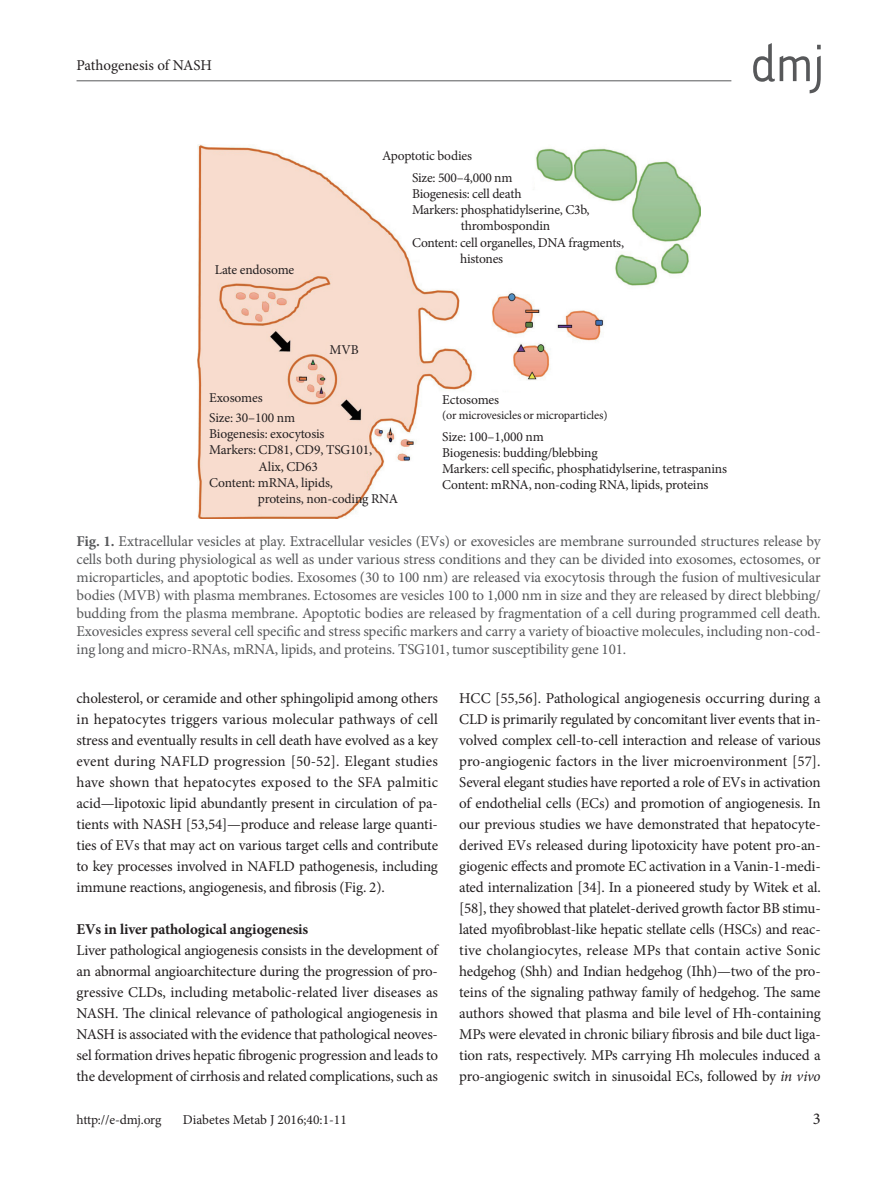
<style>
.page{position:relative;width:893px;height:1191px;background:#fff}
.page>*{position:absolute;margin:0;border:0;box-sizing:border-box;transform-origin:0 0}
.t1{font:16.5px "Minion Pro";color:#231f20}
.본문{font:15px/21px "Minion Pro";letter-spacing:-.015em;color:#231f20;text-align:justify}
.캡션{font:15px/18px "Minion Pro";letter-spacing:-.015em;color:#57585a;text-align:justify}
.소제목2{font:700 15px "Minion Pro";letter-spacing:-.01em;color:#231f20}
.그림지문{font:13.5px/16.2px "Minion Pro";letter-spacing:-.015em;color:#231f20}
.그림지문-2{font:12px "Minion Pro";letter-spacing:-.01em;color:#231f20}
.s1{font-weight:700}
.s2{font-style:italic}
</style>
<div class="page">
<hr style="left:77px;top:80px;width:654px;height:1px;background:#57585a">
<svg style="left:753px;top:43px;width:68px;height:50px"></svg>
<img style="left:197px;top:145px;width:503px;height:374px">
<p class="본문" style="left:77px;top:55px;width:137px">Pathogenesis of NASH</p>
<p class="그림지문" style="left:215px;top:261px;width:81px">Late endosome</p>
<p class="그림지문" style="left:382px;top:148px;width:92px">Apoptotic bodies</p>
<p class="그림지문" style="left:412px;top:169px;width:102px">Size: 500–4,000 nm</p>
<p class="그림지문" style="left:412px;top:185px;width:111px">Biogenesis: cell death</p>
<p class="그림지문" style="left:461px;top:202px;width:130px;text-indent:-49px">Markers: phosphatidylserine, C3b, thrombospondin</p>
<p class="그림지문" style="left:460px;top:234px;width:165px;text-indent:-48px">Content: cell organelles, DNA fragments, histones</p>
<p class="그림지문" style="left:330px;top:341px;width:31px">MVB</p>
<p class="그림지문" style="left:209px;top:390px;width:55px">Exosomes</p>
<p class="그림지문" style="left:442px;top:391px;width:58px">Ectosomes</p>
<p class="그림지문-2" style="left:442px;top:407px;width:167px">(or microvesicles or microparticles)</p>
<p class="그림지문" style="left:209px;top:410px;width:87px">Size: 30–100 nm</p>
<p class="그림지문" style="left:209px;top:426px;width:117px">Biogenesis: exocytosis</p>
<p class="그림지문" style="left:209px;top:442px;width:164px;text-align:center">Markers: CD81, CD9, TSG101,<br>Alix, CD63</p>
<p class="그림지문" style="left:258px;top:474px;width:142px;text-indent:-49px">Content: mRNA, lipids,<br>proteins, non-coding RNA</p>
<p class="그림지문" style="left:442px;top:428px;width:103px">Size: 100–1,000 nm</p>
<p class="그림지문" style="left:442px;top:444px;width:157px">Biogenesis: budding/blebbing</p>
<p class="그림지문" style="left:442px;top:461px;width:286px">Markers: cell specific, phosphatidylserine, tetraspanins</p>
<p class="그림지문" style="left:442px;top:477px;width:268px">Content: mRNA, non-coding RNA, lipids, proteins</p>
<p class="캡션" style="left:77px;top:532px;width:746px"><span class="s1">Fig. 1.</span> Extracellular vesicles at play. Extracellular vesicles (EVs) or exovesicles are membrane surrounded structures release by cells both during physiological as well as under various stress conditions and they can be divided into exosomes, ectosomes, or microparticles, and apoptotic bodies. Exosomes (30 to 100 nm) are released via exocytosis through the fusion of multivesicular bodies (MVB) with plasma membranes. Ectosomes are vesicles 100 to 1,000 nm in size and they are released by direct blebbing/ budding from the plasma membrane. Apoptotic bodies are released by fragmentation of a cell during programmed cell death.<br>Exovesicles express several cell specific and stress specific markers and carry a variety of bioactive molecules, including non-cod&shy;ing long and micro-RNAs, mRNA, lipids, and proteins. TSG101, tumor susceptibility gene 101.</p>
<p class="본문" style="left:77px;top:688px;width:363px">cholesterol, or ceramide and other sphingolipid among others in hepatocytes triggers various molecular pathways of cell stress and eventually results in cell death have evolved as a key event during NAFLD progression [50-52]. Elegant studies have shown that hepatocytes exposed to the SFA palmitic acid—lipotoxic lipid abundantly present in circulation of pa&shy;tients with NASH [53,54]—produce and release large quanti&shy;ties of EVs that may act on various target cells and contribute to key processes involved in NAFLD pathogenesis, including immune reactions, angiogenesis, and fibrosis (Fig. 2).</p>
<p class="소제목2" style="left:77px;top:919px;width:233px">EVs in liver pathological angiogenesis</p>
<p class="본문" style="left:77px;top:940px;width:363px">Liver pathological angiogenesis consists in the development of an abnormal angioarchitecture during the progression of pro&shy;gressive CLDs, including metabolic-related liver diseases as NASH. The clinical relevance of pathological angiogenesis in NASH is associated with the evidence that pathological neoves&shy;sel formation drives hepatic fibrogenic progression and leads to the development of cirrhosis and related complications, such as</p>
<p class="그림지문" style="left:77px;top:1111px;width:86px">http://e-dmj.org</p>
<p class="그림지문" style="left:183px;top:1111px;width:166px">Diabetes Metab J 2016;40:1-11</p>
<p class="본문" style="left:459px;top:688px;width:363px">HCC [55,56]. Pathological angiogenesis occurring during a CLD is primarily regulated by concomitant liver events that in&shy;volved complex cell-to-cell interaction and release of various pro-angiogenic factors in the liver microenvironment [57].<br>Several elegant studies have reported a role of EVs in activation of endothelial cells (ECs) and promotion of angiogenesis. In our previous studies we have demonstrated that hepatocyte&shy;derived EVs released during lipotoxicity have potent pro-an&shy;giogenic effects and promote EC activation in a Vanin-1-medi&shy;ated internalization [34]. In a pioneered study by Witek et al. [58], they showed that platelet-derived growth factor BB stimu&shy;lated myofibroblast-like hepatic stellate cells (HSCs) and reac&shy;tive cholangiocytes, release MPs that contain active Sonic hedgehog (Shh) and Indian hedgehog (Ihh)—two of the pro&shy;teins of the signaling pathway family of hedgehog. The same authors showed that plasma and bile level of Hh-containing MPs were elevated in chronic biliary fibrosis and bile duct liga&shy;tion rats, respectively. MPs carrying Hh molecules induced a pro-angiogenic switch in sinusoidal ECs, followed by <span class="s2">in vivo</span></p>
<p class="t1" style="left:813px;top:1107px;width:9px">3</p>
</div>
